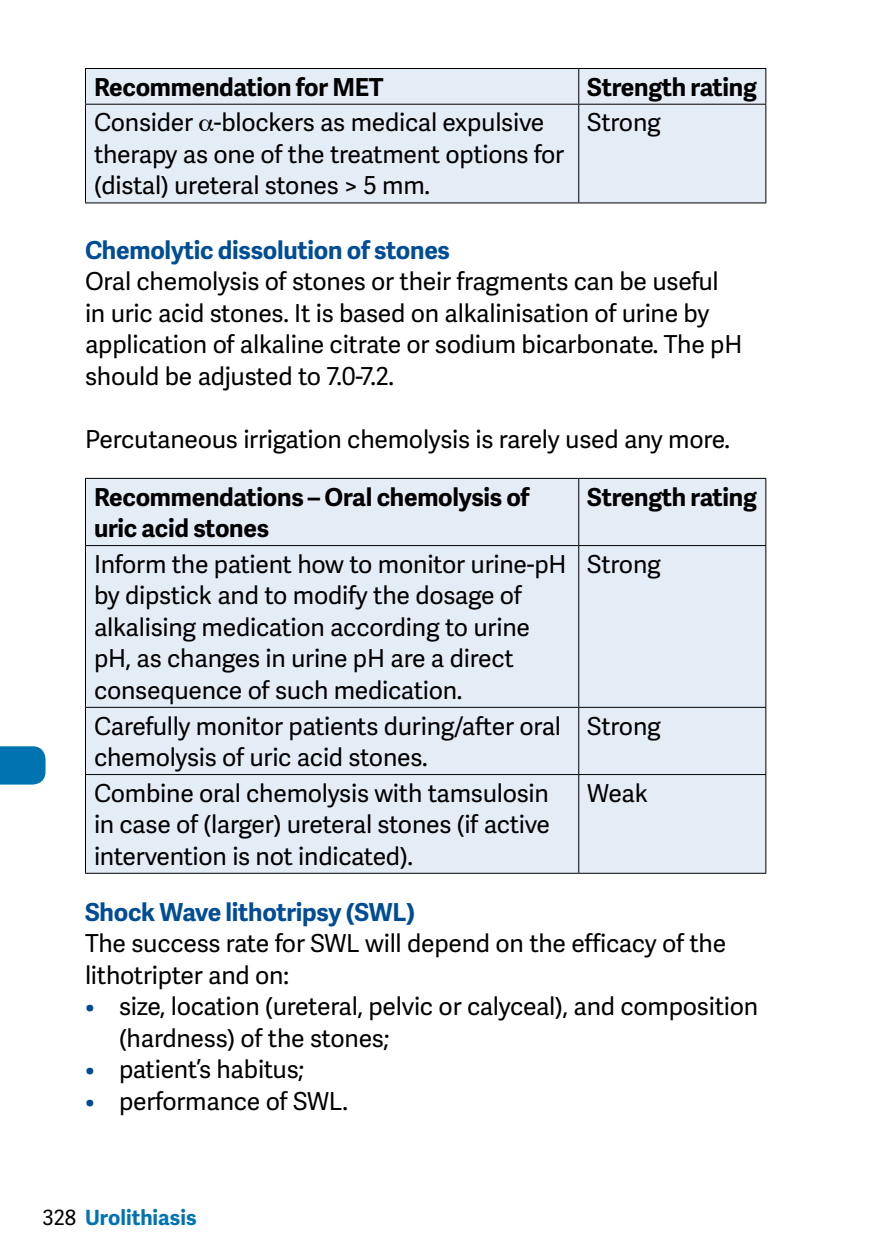
<style>
.page{position:relative;width:893px;height:1259px;background:#fff}
.page>*{position:absolute;margin:0;border:0;box-sizing:border-box;transform-origin:0 0}
.t1{font:24.6px/31.5px "Adelle Sans";letter-spacing:-.01em;color:#000}
.t2{font:700 24.6px/31.5px "Adelle Sans";letter-spacing:-.01em;color:#000}
.t3{font:700 24.6px "Adelle Sans";letter-spacing:-.01em;color:#004d95}
.t4{font:700 21px "Adelle Sans";color:#0073b1}
.s1{color:#004d95}
.s2{font-weight:400;color:#000}
</style>
<div class="page">
<svg style="left:0;top:746px;width:46px;height:38px;background:#0d7ab5"></svg>
<div style="left:86px;top:69px;width:679px;height:133px;background:#e4ecf6"></div>
<hr style="left:578px;top:69px;width:1px;height:35px;background:#000">
<hr style="left:85px;top:104px;width:494px;height:1px;background:#000">
<hr style="left:579px;top:104px;width:187px;height:1px;background:#000">
<hr style="left:578px;top:105px;width:1px;height:97px;background:#000">
<hr style="left:85px;top:202px;width:494px;height:1px;background:#000">
<hr style="left:579px;top:202px;width:187px;height:1px;background:#000">
<hr style="left:85px;top:68px;width:494px;height:1px;background:#000">
<hr style="left:85px;top:69px;width:1px;height:35px;background:#000">
<hr style="left:579px;top:68px;width:187px;height:1px;background:#000">
<hr style="left:765px;top:69px;width:1px;height:35px;background:#000">
<hr style="left:85px;top:105px;width:1px;height:97px;background:#000">
<hr style="left:765px;top:105px;width:1px;height:97px;background:#000">
<div style="left:86px;top:479px;width:679px;height:393px;background:#e4ecf6"></div>
<hr style="left:578px;top:479px;width:1px;height:66px;background:#000">
<hr style="left:85px;top:545px;width:494px;height:1px;background:#000">
<hr style="left:579px;top:545px;width:187px;height:1px;background:#000">
<hr style="left:578px;top:546px;width:1px;height:161px;background:#000">
<hr style="left:85px;top:707px;width:494px;height:1px;background:#000">
<hr style="left:579px;top:707px;width:187px;height:1px;background:#000">
<hr style="left:578px;top:708px;width:1px;height:66px;background:#000">
<hr style="left:85px;top:774px;width:494px;height:1px;background:#000">
<hr style="left:579px;top:774px;width:187px;height:1px;background:#000">
<hr style="left:578px;top:775px;width:1px;height:98px;background:#000">
<hr style="left:85px;top:872px;width:494px;height:2px;background:#000">
<hr style="left:579px;top:872px;width:187px;height:2px;background:#000">
<hr style="left:85px;top:478px;width:494px;height:1px;background:#000">
<hr style="left:85px;top:479px;width:1px;height:66px;background:#000">
<hr style="left:579px;top:478px;width:187px;height:1px;background:#000">
<hr style="left:765px;top:479px;width:1px;height:66px;background:#000">
<hr style="left:85px;top:546px;width:1px;height:161px;background:#000">
<hr style="left:765px;top:546px;width:1px;height:161px;background:#000">
<hr style="left:85px;top:708px;width:1px;height:66px;background:#000">
<hr style="left:765px;top:708px;width:1px;height:66px;background:#000">
<hr style="left:85px;top:775px;width:1px;height:98px;background:#000">
<hr style="left:765px;top:775px;width:1px;height:98px;background:#000">
<svg style="left:199px;top:120px;width:14px;height:12px"></svg>
<p class="t2" style="left:94px;top:70px;width:291px">Recommendation for MET</p>
<p class="t2" style="left:587px;top:70px;width:171px">Strength rating</p>
<p class="t1" style="left:94px;top:106px;width:472px">Consider -blockers as medical expulsive therapy as one of the treatment options for (distal) ureteral stones &gt; 5 mm.</p>
<p class="t1" style="left:587px;top:106px;width:75px">Strong</p>
<p class="t3" style="left:85px;top:232px;width:366px">Chemolytic dissolution of stones</p>
<p class="t1" style="left:85px;top:265px;width:659px">Oral chemolysis of stones or their fragments can be useful in uric acid stones. It is based on alkalinisation of urine by application of alkaline citrate or sodium bicarbonate. The pH should be adjusted to 7.0-7.2.</p>
<p class="t1" style="left:85px;top:423px;width:646px">Percutaneous irrigation chemolysis is rarely used any more.</p>
<p class="t2" style="left:94px;top:480px;width:437px">Recommendations – Oral chemolysis of uric acid stones</p>
<p class="t2" style="left:587px;top:480px;width:171px">Strength rating</p>
<p class="t1" style="left:94px;top:547px;width:474px">Inform the patient how to monitor urine-pH by dipstick and to modify the dosage of alkalising medication according to urine pH, as changes in urine pH are a direct consequence of such medication.</p>
<p class="t1" style="left:587px;top:547px;width:75px">Strong</p>
<p class="t1" style="left:94px;top:709px;width:469px">Carefully monitor patients during/after oral chemolysis of uric acid stones.</p>
<p class="t1" style="left:587px;top:709px;width:75px">Strong</p>
<p class="t1" style="left:94px;top:776px;width:458px;text-align:justify">Combine oral chemolysis with tamsulosin in case of (larger) ureteral stones (if active intervention is not indicated).</p>
<p class="t1" style="left:587px;top:776px;width:62px">Weak</p>
<p class="t3" style="left:85px;top:894px;width:332px">Shock Wave lithotripsy (SWL)</p>
<p class="t1" style="left:85px;top:927px;width:643px">The success rate for SWL will depend on the efficacy of the lithotripter and on:</p>
<p class="t1" style="left:119px;top:990px;width:641px;text-indent:-34px"><span class="s1">•</span> size, location (ureteral, pelvic or calyceal), and composition (hardness) of the stones;</p>
<p class="t1" style="left:85px;top:1053px;width:220px"><span class="s1">•</span> patient’s habitus;</p>
<p class="t1" style="left:85px;top:1084px;width:264px"><span class="s1">•</span> performance of SWL.</p>
<p class="t4" style="left:43px;top:1202px;width:156px"><span class="s2">328</span> Urolithiasis</p>
</div>
